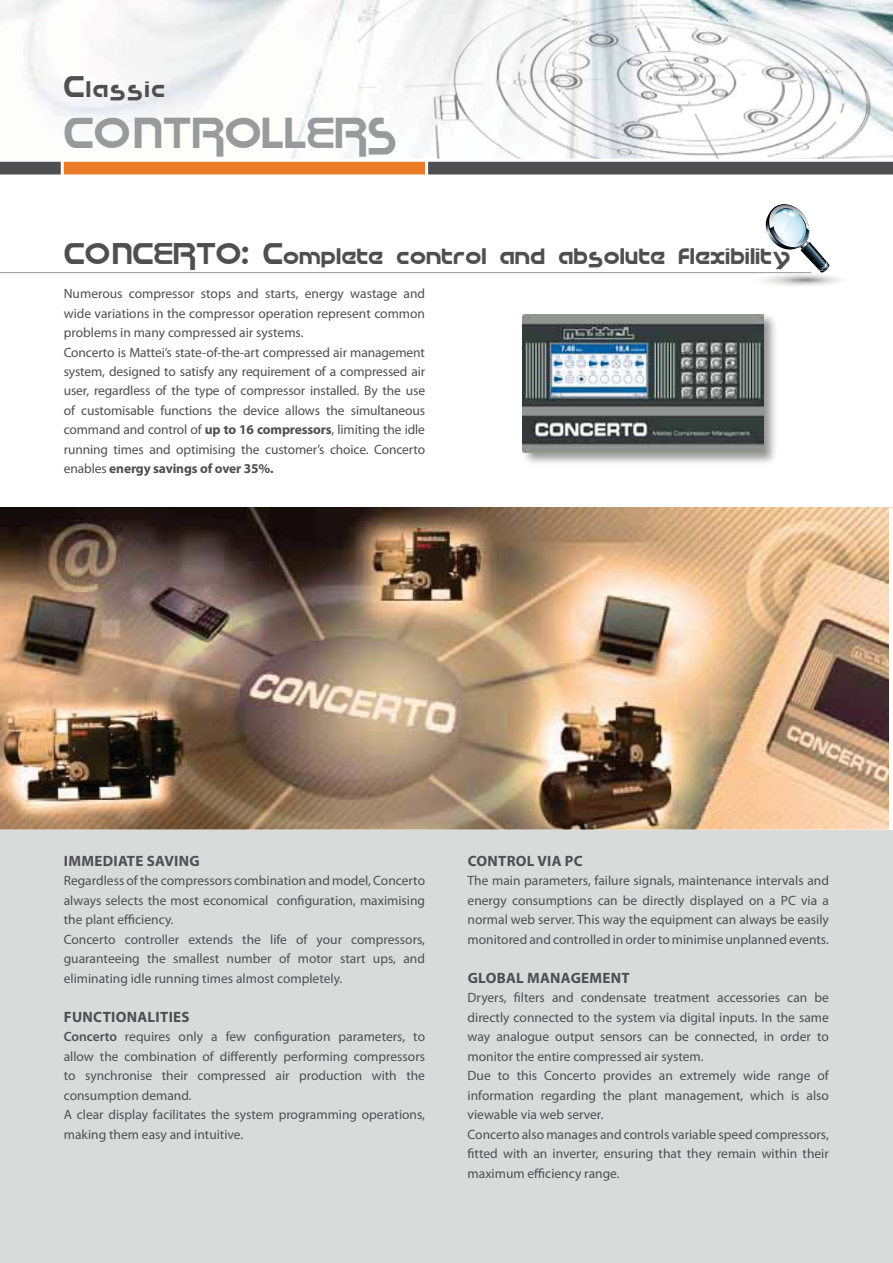
<style>
.page{position:relative;width:893px;height:1263px;background:#fff}
.page>*{position:absolute;margin:0;border:0;box-sizing:border-box;transform-origin:0 0}
.t1{font:39px "Cupertino";color:#989a9c}
.t2{font:27px "Cupertino";color:#4f4f51}
.t3{font:27px "Cupertino";letter-spacing:.05em;color:#4f4f51}
.t4{font:700 15px "Myriad Pro";letter-spacing:.02em;color:#4f4f51}
.t5{font:13.5px/19.5px "Myriad Pro";color:#4f4f51}
.s1{font-weight:700}
.s2{font-weight:600}
</style>
<div class="page">
<img style="left:0;top:0;width:358px;height:157px">
<img style="left:358px;top:1px;width:535px;height:156px">
<img style="left:358px;top:0;width:535px;height:1px">
<svg style="left:0;top:157px;width:893px;height:18px"></svg>
<svg style="left:766px;top:204px;width:63px;height:69px"></svg>
<img style="left:0;top:507px;width:893px;height:323px">
<img style="left:522px;top:314px;width:253px;height:149px">
<img style="left:523px;top:315px;width:241px;height:138px">
<hr style="left:889px;top:508px;width:4px;height:324px;background:#fff">
<div style="left:0;top:830px;width:893px;height:433px;background:#d9dada"></div>
<hr style="left:0;top:272px;width:811px;height:1px;background:#989a9c">
<h2 class="t3" style="left:63px;top:72px;width:103px">Classic</h2>
<h1 class="t1" style="left:63px;top:112px;width:335px">CONTROLLERS</h1>
<h2 class="t2" style="left:64px;top:239px;width:728px">CONCERTO: Complete control and absolute flexibility</h2>
<p class="t5" style="left:64px;top:285px;width:363px">Numerous compressor stops and starts, energy wastage and wide variations in the compressor operation represent common problems in many compressed air systems.<br>Concerto is Mattei’s state-of-the-art compressed air management system, designed to satisfy any requirement of a compressed air user, regardless of the type of compressor installed. By the use of customisable functions the device allows the simultaneous command and control of <span class="s1">up to 16 compressors</span>, limiting the idle running times and optimising the customer’s choice. Concerto enables <span class="s1">energy savings of over 35%.</span></p>
<p class="t4" style="left:64px;top:855px;width:137px">IMMEDIATE SAVING</p>
<p class="t5" style="left:64px;top:872px;width:363px">Regardless of the compressors combination and model, Concerto always selects the most economical configuration, maximising the plant efficiency.<br>Concerto controller extends the life of your compressors, guaranteeing the smallest number of motor start ups, and eliminating idle running times almost completely.</p>
<p class="t4" style="left:64px;top:1011px;width:127px">FUNCTIONALITIES</p>
<p class="t5" style="left:64px;top:1028px;width:363px"><span class="s2">Concerto</span> requires only a few configuration parameters, to allow the combination of differently performing compressors to synchronise their compressed air production with the consumption demand.<br>A clear display facilitates the system programming operations, making them easy and intuitive.</p>
<p class="t4" style="left:468px;top:855px;width:117px">CONTROL VIA PC</p>
<p class="t5" style="left:468px;top:872px;width:363px;text-align:justify">The main parameters, failure signals, maintenance intervals and energy consumptions can be directly displayed on a PC via a normal web server. This way the equipment can always be easily monitored and controlled in order to minimise unplanned events.</p>
<p class="t4" style="left:468px;top:972px;width:163px">GLOBAL MANAGEMENT</p>
<p class="t5" style="left:468px;top:989px;width:363px">Dryers, filters and condensate treatment accessories can be directly connected to the system via digital inputs. In the same way analogue output sensors can be connected, in order to monitor the entire compressed air system.<br>Due to this Concerto provides an extremely wide range of information regarding the plant management, which is also viewable via web server.<br>Concerto also manages and controls variable speed compressors, fitted with an inverter, ensuring that they remain within their maximum efficiency range.</p>
</div>
